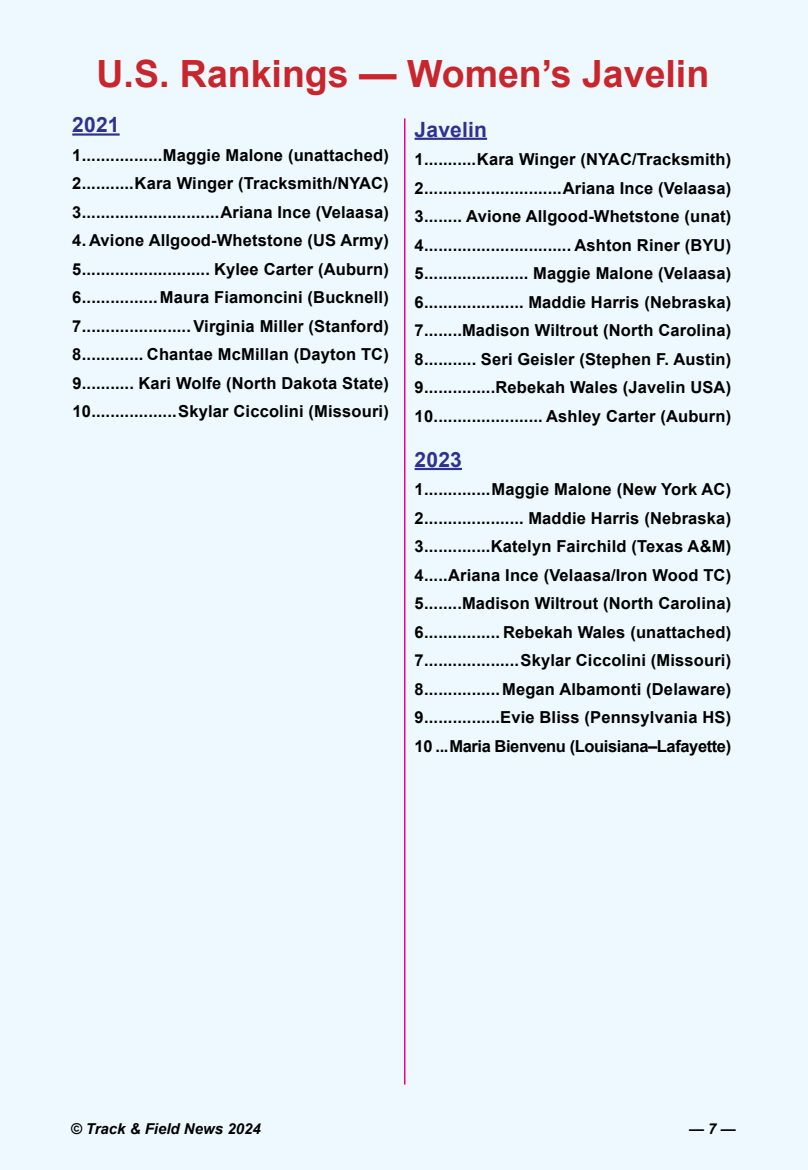
<style>
.page{position:relative;width:808px;height:1170px;background:#fff}
.page>*{position:absolute;margin:0;border:0;box-sizing:border-box;transform-origin:0 0}
.t1{font:700 37.5px "Arial";color:#c9252c}
.t2{font:700 21px "Arial";letter-spacing:.01em;color:#2e3192}
.t3{font:700 16.5px/28.5px "Arial";letter-spacing:.01em;color:#000;text-align:justify}
.t4{font:italic 700 15px "Arial";color:#000}
</style>
<div class="page">
<div style="left:0;top:0;width:808px;height:1169px;background:#edf9fe"></div>
<hr style="left:404px;top:118px;width:1px;height:966px;background:#ec008c">
<hr style="left:72px;top:133px;width:48px;height:3px;background:#2e3192">
<hr style="left:415px;top:138px;width:72px;height:2px;background:#2e3192">
<hr style="left:415px;top:468px;width:47px;height:2px;background:#2e3192">
<h1 class="t1" style="left:97px;top:49px;width:614px">U.S. Rankings — Women’s Javelin</h1>
<p class="t2" style="left:72px;top:111px;width:49px">2021</p>
<p class="t3" style="left:72px;top:141px;width:318px">1.................Maggie Malone (unattached)<br>2...........Kara Winger (Tracksmith/NYAC)<br>3.............................Ariana Ince (Velaasa)</p>
<p class="t3" style="left:72px;top:227px;width:318px">4. Avione Allgood-Whetstone (US Army)<br>5........................... Kylee Carter (Auburn)<br>6................Maura Fiamoncini (Bucknell)<br>7.......................Virginia Miller (Stanford)<br>8............. Chantae McMillan (Dayton TC)<br>9........... Kari Wolfe (North Dakota State)<br>10..................Skylar Ciccolini (Missouri)</p>
<p class="t2" style="left:415px;top:115px;width:74px">Javelin</p>
<p class="t3" style="left:415px;top:145px;width:318px">1...........Kara Winger (NYAC/Tracksmith)<br>2.............................Ariana Ince (Velaasa)<br>3........ Avione Allgood-Whetstone (unat)<br>4............................... Ashton Riner (BYU)<br>5...................... Maggie Malone (Velaasa)<br>6..................... Maddie Harris (Nebraska)<br>7........Madison Wiltrout (North Carolina)<br>8........... Seri Geisler (Stephen F. Austin)<br>9...............Rebekah Wales (Javelin USA)<br>10....................... Ashley Carter (Auburn)</p>
<p class="t2" style="left:415px;top:445px;width:49px">2023</p>
<p class="t3" style="left:415px;top:475px;width:318px">1..............Maggie Malone (New York AC)<br>2..................... Maddie Harris (Nebraska)<br>3..............Katelyn Fairchild (Texas A&amp;M)<br>4.....Ariana Ince (Velaasa/Iron Wood TC)<br>5........Madison Wiltrout (North Carolina)<br>6................ Rebekah Wales (unattached)<br>7....................Skylar Ciccolini (Missouri)<br>8................Megan Albamonti (Delaware)<br>9................Evie Bliss (Pennsylvania HS)<br>10 ...Maria Bienvenu (Louisiana–Lafayette)</p>
<p class="t4" style="left:71px;top:1119px;width:192px">© Track &amp; Field News 2024</p>
<p class="t4" style="left:689px;top:1119px;width:48px">— 7 —</p>
</div>
